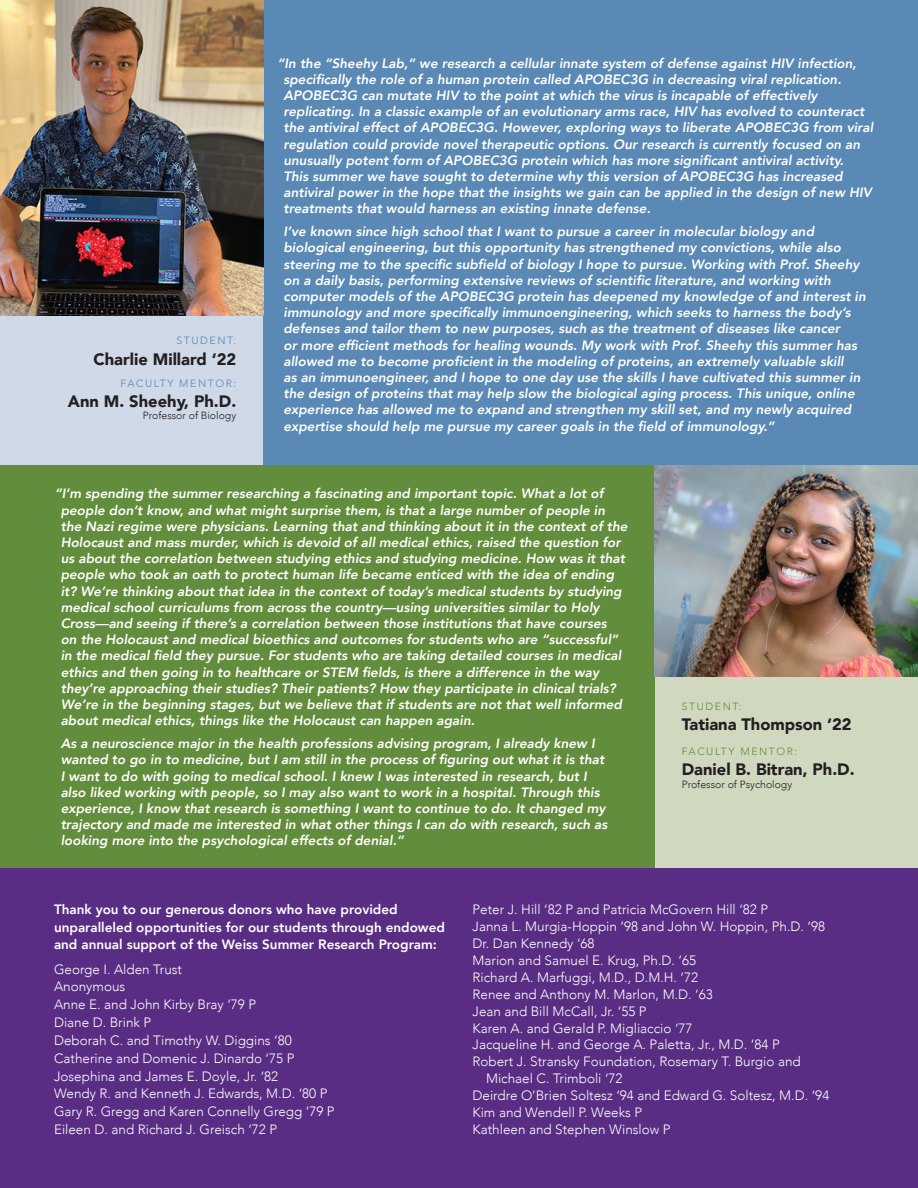
<style>
.page{position:relative;width:918px;height:1188px;background:#fff}
.page>*{position:absolute;margin:0;border:0;box-sizing:border-box;transform-origin:0 0}
.t1{font:900 16.5px "Avenir";color:#231f20}
.t2{font:italic 800 13.5px/16.2px "Avenir";color:#fff}
.t3{font:300 13.5px/17.9px "Avenir";color:#fff}
.t4{font:800 13.5px/17.5px "Avenir";color:#fff}
.t5{font:300 10.5px "Avenir";color:#231f20}
.t6{font:300 10.5px "Avenir";letter-spacing:.15em;color:#5989b4}
.t7{font:300 10.5px "Avenir";letter-spacing:.15em;color:#628d3c}
</style>
<div class="page">
<div style="left:0;top:264px;width:263px;height:201px;background:#cfd9e8"></div>
<div style="left:263px;top:0;width:655px;height:465px;background:#5989b4"></div>
<div style="left:655px;top:667px;width:263px;height:201px;background:#d0d8c0"></div>
<div style="left:0;top:465px;width:655px;height:403px;background:#628d3c"></div>
<img style="left:0;top:0;width:263px;height:316px">
<img style="left:655px;top:465px;width:263px;height:211px">
<div style="left:0;top:868px;width:918px;height:320px;background:#592d83"></div>
<p class="t6" style="left:176px;top:334px;width:61px">STUDENT:</p>
<p class="t1" style="left:94px;top:345px;width:144px">Charlie Millard ‘22</p>
<p class="t6" style="left:121px;top:377px;width:117px">FACULTY MENTOR:</p>
<p class="t1" style="left:68px;top:387px;width:170px">Ann M. Sheehy, Ph.D.</p>
<p class="t5" style="left:143px;top:410px;width:95px">Professor of Biology</p>
<p class="t2" style="left:283px;top:55px;width:591px;text-indent:-6px">“In the “Sheehy Lab,” we research a cellular innate system of defense against HIV infection, specifically the role of a human protein called APOBEC3G in decreasing viral replication.<br>APOBEC3G can mutate HIV to the point at which the virus is incapable of effectively replicating. In a classic example of an evolutionary arms race, HIV has evolved to counteract the antiviral effect of APOBEC3G. However, exploring ways to liberate APOBEC3G from viral regulation could provide novel therapeutic options. Our research is currently focused on an unusually potent form of APOBEC3G protein which has more significant antiviral activity.<br>This summer we have sought to determine why this version of APOBEC3G has increased antiviral power in the hope that the insights we gain can be applied in the design of new HIV treatments that would harness an existing innate defense.</p>
<p class="t2" style="left:283px;top:224px;width:584px">I’ve known since high school that I want to pursue a career in molecular biology and biological engineering, but this opportunity has strengthened my convictions, while also steering me to the specific subfield of biology I hope to pursue. Working with Prof. Sheehy on a daily basis, performing extensive reviews of scientific literature, and working with computer models of the APOBEC3G protein has deepened my knowledge of and interest in immunology and more specifically immunoengineering, which seeks to harness the body’s defenses and tailor them to new purposes, such as the treatment of diseases like cancer<br>or more efficient methods for healing wounds. My work with Prof. Sheehy this summer has allowed me to become proficient in the modeling of proteins, an extremely valuable skill<br>as an immunoengineer, and I hope to one day use the skills I have cultivated this summer in the design of proteins that may help slow the biological aging process. This unique, online experience has allowed me to expand and strengthen my skill set, and my newly acquired expertise should help me pursue my career goals in the field of immunology.”</p>
<p class="t2" style="left:61px;top:486px;width:568px;text-indent:-6px">“I’m spending the summer researching a fascinating and important topic. What a lot of people don’t know, and what might surprise them, is that a large number of people in the Nazi regime were physicians. Learning that and thinking about it in the context of the Holocaust and mass murder, which is devoid of all medical ethics, raised the question for us about the correlation between studying ethics and studying medicine. How was it that people who took an oath to protect human life became enticed with the idea of ending it? We’re thinking about that idea in the context of today’s medical students by studying medical school curriculums from across the country—using universities similar to Holy Cross—and seeing if there’s a correlation between those institutions that have courses<br>on the Holocaust and medical bioethics and outcomes for students who are “successful” in the medical field they pursue. For students who are taking detailed courses in medical ethics and then going in to healthcare or STEM fields, is there a difference in the way they’re approaching their studies? Their patients? How they participate in clinical trials?<br>We’re in the beginning stages, but we believe that if students are not that well informed about medical ethics, things like the Holocaust can happen again.</p>
<p class="t2" style="left:61px;top:736px;width:548px">As a neuroscience major in the health professions advising program, I already knew I wanted to go in to medicine, but I am still in the process of figuring out what it is that I want to do with going to medical school. I knew I was interested in research, but I also liked working with people, so I may also want to work in a hospital. Through this experience, I know that research is something I want to continue to do. It changed my trajectory and made me interested in what other things I can do with research, such as looking more into the psychological effects of denial.”</p>
<p class="t7" style="left:682px;top:700px;width:61px">STUDENT:</p>
<p class="t1" style="left:682px;top:710px;width:171px">Tatiana Thompson ‘22</p>
<p class="t7" style="left:682px;top:745px;width:117px">FACULTY MENTOR:</p>
<p class="t1" style="left:682px;top:755px;width:174px">Daniel B. Bitran, Ph.D.</p>
<p class="t5" style="left:682px;top:778px;width:112px">Professor of Psychology</p>
<p class="t4" style="left:54px;top:901px;width:392px">Thank you to our generous donors who have provided unparalleled opportunities for our students through endowed and annual support of the Weiss Summer Research Program:</p>
<p class="t3" style="left:54px;top:960px;width:282px">George I. Alden Trust<br>Anonymous<br>Anne E. and John Kirby Bray ‘79 P<br>Diane D. Brink P<br>Deborah C. and Timothy W. Diggins ‘80<br>Catherine and Domenic J. Dinardo ‘75 P<br>Josephina and James E. Doyle, Jr. ‘82<br>Wendy R. and Kenneth J. Edwards, M.D. ‘80 P<br>Gary R. Gregg and Karen Connelly Gregg ‘79 P<br>Eileen D. and Richard J. Greisch ‘72 P</p>
<p class="t3" style="left:472px;top:901px;width:297px">Peter J. Hill ‘82 P and Patricia McGovern Hill ‘82 P</p>
<p class="t3" style="left:472px;top:918px;width:354px">Janna L. Murgia-Hoppin ‘98 and John W. Hoppin, Ph.D. ‘98</p>
<p class="t3" style="left:472px;top:935px;width:124px">Dr. Dan Kennedy ‘68</p>
<p class="t3" style="left:472px;top:951px;width:225px">Marion and Samuel E. Krug, Ph.D. ‘65</p>
<p class="t3" style="left:472px;top:968px;width:227px">Richard A. Marfuggi, M.D., D.M.H. ‘72</p>
<p class="t3" style="left:472px;top:985px;width:242px">Renee and Anthony M. Marlon, M.D. ‘63</p>
<p class="t3" style="left:472px;top:1002px;width:176px">Jean and Bill McCall, Jr. ‘55 P</p>
<p class="t3" style="left:472px;top:1019px;width:222px">Karen A. and Gerald P. Migliaccio ‘77</p>
<p class="t3" style="left:472px;top:1036px;width:309px">Jacqueline H. and George A. Paletta, Jr., M.D. ‘84 P</p>
<p class="t3" style="left:472px;top:1053px;width:330px">Robert J. Stransky Foundation, Rosemary T. Burgio and</p>
<p class="t3" style="left:486px;top:1070px;width:138px">Michael C. Trimboli ‘72</p>
<p class="t3" style="left:472px;top:1087px;width:358px">Deirdre O’Brien Soltesz ‘94 and Edward G. Soltesz, M.D. ‘94</p>
<p class="t3" style="left:472px;top:1104px;width:171px">Kim and Wendell P. Weeks P</p>
<p class="t3" style="left:472px;top:1120px;width:200px">Kathleen and Stephen Winslow P</p>
</div>
